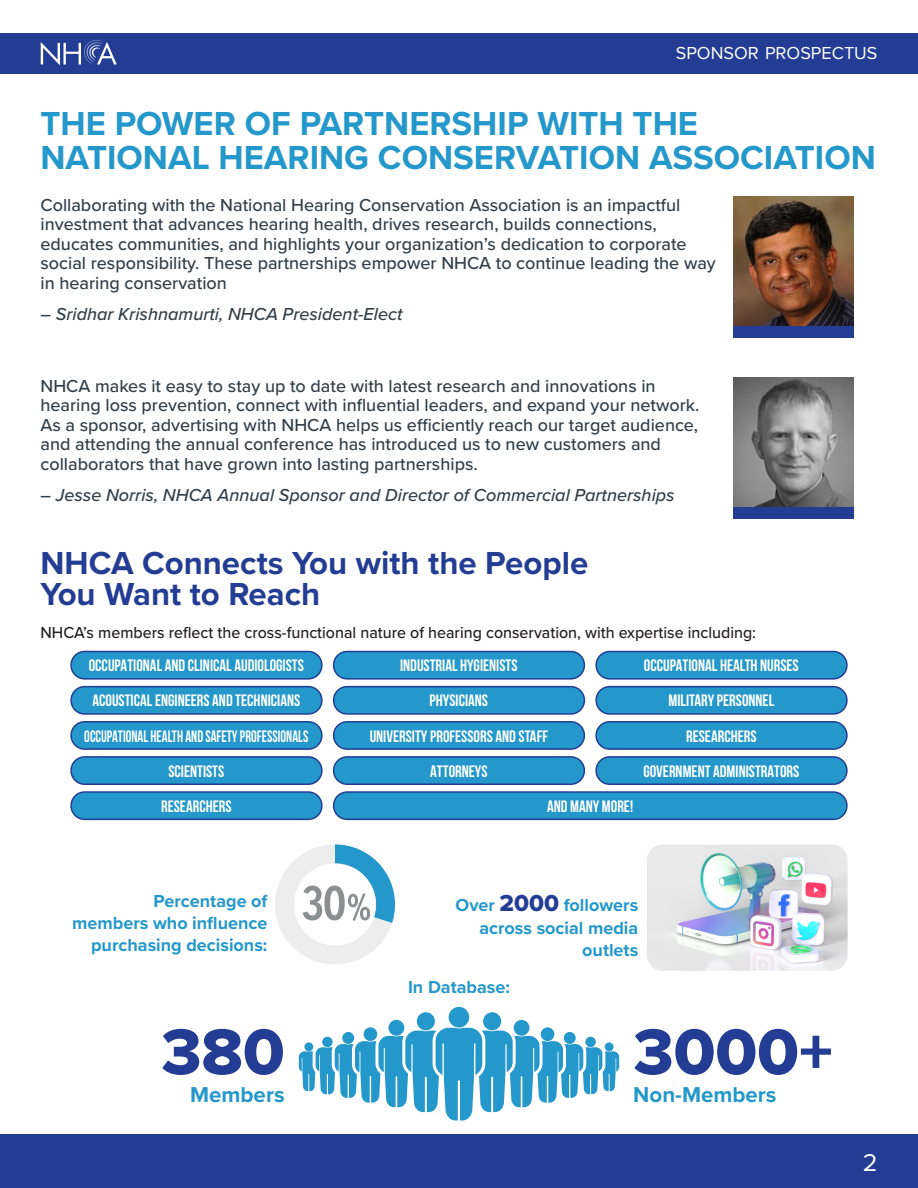
<style>
.page{position:relative;width:918px;height:1188px;background:#fff}
.page>*{position:absolute;margin:0;border:0;box-sizing:border-box;transform-origin:0 0}
.t1{font:66.9px "Proxima Nova Extrabld";color:#233d95}
.t2{font:700 34.5px/34.2px "Proxima Nova";color:#2498cb}
.t3{font:700 33px/31.5px "Proxima Nova";color:#233d95}
.t4{font:25.05px "Proxima Nova";color:#fff}
.t5{font:700 22.35px "Proxima Nova";color:#2498cb}
.t6{font:500 18px/19.5px "Proxima Nova";color:#313e48}
.t7{font:italic 500 18px "Proxima Nova";color:#313e48}
.t8{font:700 18px/22.2px "Proxima Nova";color:#2498cb;text-align:right}
.t9{font:18px "Proxima Nova";color:#fff}
.t10{font:700 16.5px "Bebas Neue";color:#fff}
.t11{font:500 16.5px "Proxima Nova";color:#231f20}
.t12{font:700 16.5px "Bebas Neue";color:#fff;scale:.87 1}
.s1{font-family:"Proxima Nova Extrabld";font-weight:400;font-size:24px;color:#233d95}
</style>
<div class="page">
<div style="left:0;top:33px;width:918px;height:41px;background:#233d95"></div>
<div style="left:0;top:1134px;width:918px;height:54px;background:#233d95"></div>
<svg style="left:41px;top:40px;width:76px;height:25px"></svg>
<img style="left:647px;top:844px;width:201px;height:127px">
<div style="left:71px;top:652px;width:251px;height:27px;background:#2498cb;border-radius:13px"></div>
<div style="left:70px;top:651px;width:253px;height:29px;border:2px solid #233d95;border-radius:13px"></div>
<div style="left:71px;top:687px;width:251px;height:27px;background:#2498cb;border-radius:13px"></div>
<div style="left:70px;top:686px;width:253px;height:29px;border:2px solid #233d95;border-radius:13px"></div>
<div style="left:71px;top:722px;width:251px;height:27px;background:#2498cb;border-radius:13px"></div>
<div style="left:70px;top:721px;width:253px;height:29px;border:2px solid #233d95;border-radius:13px"></div>
<div style="left:71px;top:757px;width:251px;height:27px;background:#2498cb;border-radius:13px"></div>
<div style="left:70px;top:756px;width:253px;height:29px;border:2px solid #233d95;border-radius:13px"></div>
<div style="left:71px;top:792px;width:251px;height:27px;background:#2498cb;border-radius:13px"></div>
<div style="left:70px;top:791px;width:253px;height:29px;border:2px solid #233d95;border-radius:13px"></div>
<div style="left:334px;top:652px;width:250px;height:27px;background:#2498cb;border-radius:13px"></div>
<div style="left:333px;top:651px;width:252px;height:29px;border:2px solid #233d95;border-radius:13px"></div>
<div style="left:334px;top:687px;width:250px;height:27px;background:#2498cb;border-radius:13px"></div>
<div style="left:333px;top:686px;width:252px;height:29px;border:2px solid #233d95;border-radius:13px"></div>
<div style="left:334px;top:722px;width:250px;height:27px;background:#2498cb;border-radius:13px"></div>
<div style="left:333px;top:721px;width:252px;height:29px;border:2px solid #233d95;border-radius:13px"></div>
<div style="left:334px;top:757px;width:250px;height:27px;background:#2498cb;border-radius:13px"></div>
<div style="left:333px;top:756px;width:252px;height:29px;border:2px solid #233d95;border-radius:13px"></div>
<div style="left:334px;top:792px;width:513px;height:27px;background:#2498cb;border-radius:13px"></div>
<div style="left:333px;top:791px;width:515px;height:29px;border:2px solid #233d95;border-radius:13px"></div>
<div style="left:596px;top:652px;width:251px;height:27px;background:#2498cb;border-radius:13px"></div>
<div style="left:595px;top:651px;width:253px;height:29px;border:2px solid #233d95;border-radius:13px"></div>
<div style="left:596px;top:687px;width:251px;height:27px;background:#2498cb;border-radius:13px"></div>
<div style="left:595px;top:686px;width:253px;height:29px;border:2px solid #233d95;border-radius:13px"></div>
<div style="left:596px;top:722px;width:251px;height:27px;background:#2498cb;border-radius:13px"></div>
<div style="left:595px;top:721px;width:253px;height:29px;border:2px solid #233d95;border-radius:13px"></div>
<div style="left:596px;top:757px;width:251px;height:27px;background:#2498cb;border-radius:13px"></div>
<div style="left:595px;top:756px;width:253px;height:29px;border:2px solid #233d95;border-radius:13px"></div>
<svg style="left:275px;top:844px;width:120px;height:120px"></svg>
<svg style="left:299px;top:1007px;width:320px;height:114px"></svg>
<img style="left:733px;top:197px;width:121px;height:130px">
<img style="left:733px;top:378px;width:121px;height:130px">
<div style="left:733px;top:327px;width:121px;height:11px;background:#233d95"></div>
<div style="left:733px;top:508px;width:121px;height:11px;background:#233d95"></div>
<p class="t9" style="left:676px;top:40px;width:203px">SPONSOR PROSPECTUS</p>
<p class="t2" style="left:40px;top:106px;width:837px">THE POWER OF PARTNERSHIP WITH THE<br>NATIONAL HEARING CONSERVATION ASSOCIATION</p>
<p class="t6" style="left:40px;top:194px;width:677px">Collaborating with the National Hearing Conservation Association is an impactful investment that advances hearing health, drives research, builds connections, educates communities, and highlights your organization’s dedication to corporate social responsibility. These partnerships empower NHCA to continue leading the way in hearing conservation</p>
<p class="t7" style="left:40px;top:301px;width:364px">– Sridhar Krishnamurti, NHCA President-Elect</p>
<p class="t6" style="left:40px;top:375px;width:661px">NHCA makes it easy to stay up to date with latest research and innovations in hearing loss prevention, connect with influential leaders, and expand your network.<br>As a sponsor, advertising with NHCA helps us efficiently reach our target audience, and attending the annual conference has introduced us to new customers and collaborators that have grown into lasting partnerships.</p>
<p class="t7" style="left:40px;top:482px;width:636px">– Jesse Norris, NHCA Annual Sponsor and Director of Commercial Partnerships</p>
<p class="t3" style="left:40px;top:546px;width:549px">NHCA Connects You with the People<br>You Want to Reach</p>
<p class="t11" style="left:40px;top:621px;width:717px">NHCA’s members reflect the cross-functional nature of hearing conservation, with expertise including:</p>
<p class="t10" style="left:89px;top:657px;width:217px">OCCUPATIONAL AND CLINICAL AUDIOLOGISTS</p>
<p class="t10" style="left:92px;top:692px;width:209px">ACOUSTICAL ENGINEERS AND TECHNICIANS</p>
<p class="t12" style="left:84px;top:727px;width:259px">OCCUPATIONAL HEALTH AND SAFETY PROFESSIONALS</p>
<p class="t10" style="left:168px;top:762px;width:58px">SCIENTISTS</p>
<p class="t10" style="left:161px;top:797px;width:72px">RESEARCHERS</p>
<p class="t10" style="left:400px;top:657px;width:119px">INDUSTRIAL HYGIENISTS</p>
<p class="t10" style="left:430px;top:692px;width:60px">PHYSICIANS</p>
<p class="t10" style="left:370px;top:727px;width:180px">UNIVERSITY PROFESSORS AND STAFF</p>
<p class="t10" style="left:430px;top:762px;width:59px">ATTORNEYS</p>
<p class="t10" style="left:547px;top:797px;width:88px">AND MANY MORE!</p>
<p class="t10" style="left:644px;top:657px;width:156px">OCCUPATIONAL HEALTH NURSES</p>
<p class="t10" style="left:669px;top:692px;width:107px">MILITARY PERSONNEL</p>
<p class="t10" style="left:686px;top:727px;width:72px">RESEARCHERS</p>
<p class="t10" style="left:643px;top:762px;width:158px">GOVERNMENT ADMINISTRATORS</p>
<p class="t8" style="left:72px;top:889px;width:197px">Percentage of<br>members who influence purchasing decisions:</p>
<p class="t1" style="left:161px;top:1002px;width:125px">380</p>
<p class="t5" style="left:190px;top:1078px;width:96px">Members</p>
<p class="t8" style="left:456px;top:894px;width:184px">Over <span class="s1">2000</span> followers across social media outlets</p>
<p class="t8" style="left:408px;top:975px;width:103px">In Database:</p>
<p class="t1" style="left:633px;top:1002px;width:201px">3000+</p>
<p class="t5" style="left:633px;top:1078px;width:145px">Non-Members</p>
<h3 class="t4" style="left:863px;top:1144px;width:16px">2</h3>
</div>
